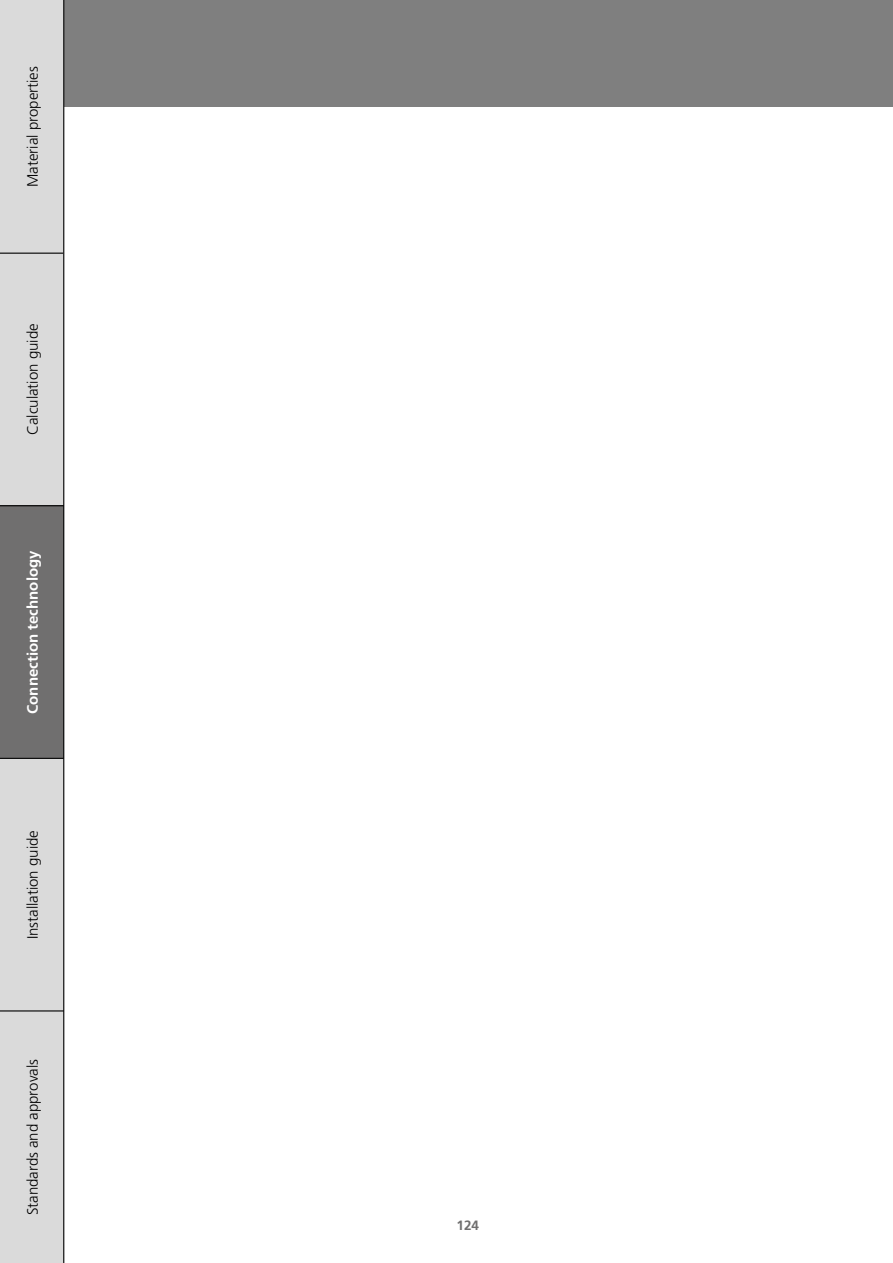
<style>
.page{position:relative;width:893px;height:1263px;background:#fff}
.page>*{position:absolute;margin:0;border:0;box-sizing:border-box;transform-origin:0 0}
.t1{font:300 15px "Frutiger LT Std";color:#000}
.t2{font:700 15px "Frutiger LT Pro";color:#fff}
.t3{font:700 13.5px "Frutiger LT Std";color:#706f6f}
</style>
<div class="page">
<div style="left:0;top:0;width:893px;height:106px;background:#7f7f7f"></div>
<hr style="left:892px;top:0;width:1px;height:106px;background:#000">
<div style="left:0;top:253px;width:64px;height:253px;background:#dadada"></div>
<div style="left:0;top:0;width:64px;height:254px;background:#dadada"></div>
<div style="left:0;top:505px;width:64px;height:253px;background:#706f6f"></div>
<div style="left:0;top:758px;width:64px;height:253px;background:#dadada"></div>
<div style="left:0;top:1011px;width:64px;height:252px;background:#dadada"></div>
<hr style="left:0;top:253px;width:63px;height:1px;background:#000">
<hr style="left:0;top:505px;width:64px;height:1px;background:#000">
<hr style="left:0;top:758px;width:64px;height:1px;background:#000">
<hr style="left:0;top:1010px;width:64px;height:1px;background:#000">
<hr style="left:63px;top:0;width:1px;height:1263px;background:#000">
<p class="t1" style="left:24px;top:187px;width:122px;rotate:-90deg">Material properties</p>
<p class="t1" style="left:24px;top:435px;width:113px;rotate:-90deg">Calculation guide</p>
<p class="t2" style="left:24px;top:714px;width:165px;rotate:-90deg">Connection technology</p>
<p class="t1" style="left:24px;top:939px;width:111px;rotate:-90deg">Installation guide</p>
<p class="t1" style="left:24px;top:1215px;width:158px;rotate:-90deg">Standards and approvals</p>
<p class="t3" style="left:456px;top:1217px;width:24px">124</p>
</div>
